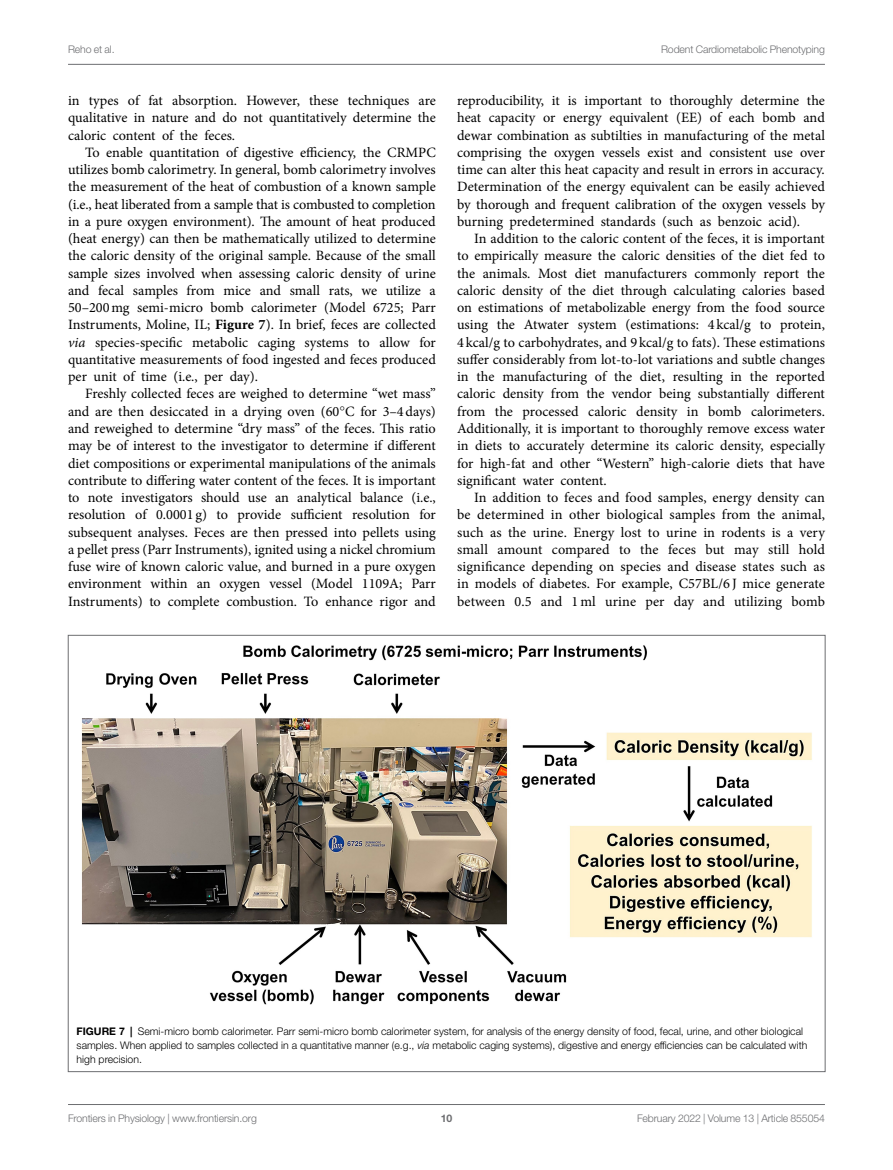
<style>
.page{position:relative;width:893px;height:1170px;background:#fff}
.page>*{position:absolute;margin:0;border:0;box-sizing:border-box;transform-origin:0 0}
.TEXT{font:14.25px/17.2px "Minion Pro";color:#000;text-align:justify}
.TEXT_FLUSH{font:14.25px/17.2px "Minion Pro";color:#000;text-align:justify}
.FIG_LEG{font:300 10.5px/14.2px "Helvetica Neue LT Std";color:#000}
.t1{font:300 10.5px "Helvetica Neue LT Std";letter-spacing:-.015em;color:#6d6e71}
.t2{font:700 10.5px "Helvetica Neue LT Std";color:#6d6e71}
.s1{font-weight:700}
.s2{font-style:italic}
.s3{font-family:"STIX General"}
</style>
<div class="page">
<hr style="left:68px;top:64px;width:757px;height:1px;background:#6d6e71">
<hr style="left:68px;top:1104px;width:757px;height:1px;background:#6d6e71">
<img style="left:81px;top:645px;width:731px;height:360px">
<p class="t1" style="left:68px;top:42px;width:48px">Reho et al.</p>
<p class="t1" style="left:661px;top:42px;width:165px">Rodent Cardiometabolic Phenotyping</p>
<p class="TEXT_FLUSH" style="left:68px;top:92px;width:369px">in types of fat absorption. However, these techniques are qualitative in nature and do not quantitatively determine the caloric content of the feces.</p>
<p class="TEXT" style="left:68px;top:144px;width:369px;text-indent:17px">To enable quantitation of digestive efficiency, the CRMPC utilizes bomb calorimetry. In general, bomb calorimetry involves the measurement of the heat of combustion of a known sample (i.e., heat liberated from a sample that is combusted to completion in a pure oxygen environment). The amount of heat produced (heat energy) can then be mathematically utilized to determine the caloric density of the original sample. Because of the small sample sizes involved when assessing caloric density of urine and fecal samples from mice and small rats, we utilize a 50–200mg semi-micro bomb calorimeter (Model 6725; Parr Instruments, Moline, IL; <span class="s1">Figure 7</span>). In brief, feces are collected <span class="s2">via</span> species-specific metabolic caging systems to allow for quantitative measurements of food ingested and feces produced per unit of time (i.e., per day).</p>
<p class="TEXT" style="left:68px;top:385px;width:369px;text-indent:17px">Freshly collected feces are weighed to determine “wet mass” and are then desiccated in a drying oven (60<span class="s3">°</span>C for 3–4days) and reweighed to determine “dry mass” of the feces. This ratio may be of interest to the investigator to determine if different diet compositions or experimental manipulations of the animals contribute to differing water content of the feces. It is important to note investigators should use an analytical balance (i.e., resolution of 0.0001 g) to provide sufficient resolution for subsequent analyses. Feces are then pressed into pellets using a pellet press (Parr Instruments), ignited using a nickel chromium fuse wire of known caloric value, and burned in a pure oxygen environment within an oxygen vessel (Model 1109A; Parr Instruments) to complete combustion. To enhance rigor and</p>
<p class="TEXT" style="left:457px;top:92px;width:369px">reproducibility, it is important to thoroughly determine the heat capacity or energy equivalent (EE) of each bomb and dewar combination as subtilties in manufacturing of the metal comprising the oxygen vessels exist and consistent use over time can alter this heat capacity and result in errors in accuracy.<br>Determination of the energy equivalent can be easily achieved by thorough and frequent calibration of the oxygen vessels by burning predetermined standards (such as benzoic acid).</p>
<p class="TEXT" style="left:457px;top:230px;width:369px;text-indent:17px">In addition to the caloric content of the feces, it is important to empirically measure the caloric densities of the diet fed to the animals. Most diet manufacturers commonly report the caloric density of the diet through calculating calories based on estimations of metabolizable energy from the food source using the Atwater system (estimations: 4 kcal/g to protein, 4 kcal/g to carbohydrates, and 9 kcal/g to fats). These estimations suffer considerably from lot-to-lot variations and subtle changes in the manufacturing of the diet, resulting in the reported caloric density from the vendor being substantially different from the processed caloric density in bomb calorimeters.<br>Additionally, it is important to thoroughly remove excess water in diets to accurately determine its caloric density, especially for high-fat and other “Western” high-calorie diets that have significant water content.</p>
<p class="TEXT" style="left:457px;top:489px;width:369px;text-indent:17px">In addition to feces and food samples, energy density can be determined in other biological samples from the animal, such as the urine. Energy lost to urine in rodents is a very small amount compared to the feces but may still hold significance depending on species and disease states such as in models of diabetes. For example, C57BL/6 J mice generate between 0.5 and 1 ml urine per day and utilizing bomb</p>
<p class="FIG_LEG" style="left:77px;top:1023px;width:732px"><span class="s1">FIGURE 7 |</span> Semi-micro bomb calorimeter. Parr semi-micro bomb calorimeter system, for analysis of the energy density of food, fecal, urine, and other biological samples. When applied to samples collected in a quantitative manner (e.g., <span class="s2">via</span> metabolic caging systems), digestive and energy efficiencies can be calculated with high precision.</p>
<p class="t1" style="left:68px;top:1111px;width:190px">Frontiers in Physiology | www.frontiersin.org</p>
<p class="t2" style="left:441px;top:1111px;width:13px">10</p>
<p class="t1" style="left:637px;top:1111px;width:189px">February 2022 | Volume 13 | Article 855054</p>
</div>
